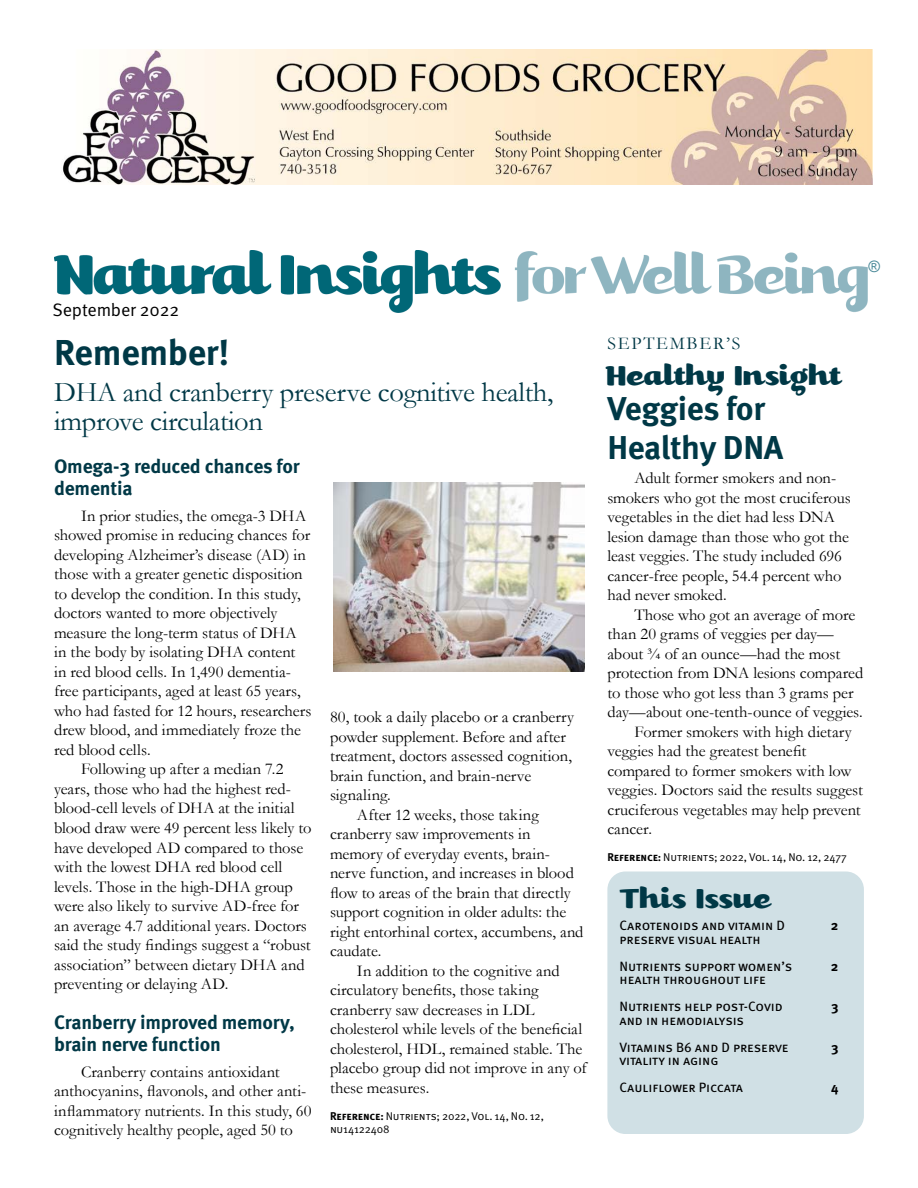
<style>
.page{position:relative;width:918px;height:1188px;background:#fff}
.page>*{position:absolute;margin:0;border:0;box-sizing:border-box;transform-origin:0 0}
.t1{font:700 36px "Meta OT";letter-spacing:-.015em;color:#003846}
.t2{font:33px "Kari OSF";color:#003846}
.t3{font:700 33px/39px "Meta OT";letter-spacing:-.01em;color:#003846}
.t4{font:28.5px/28.5px "Garamond";letter-spacing:-.01em;color:#003846}
.t5{font:700 19.5px/22.5px "Meta OT";letter-spacing:-.01em;color:#003846}
.t6{font:18px "Meta OT";letter-spacing:-.01em;color:#000}
.t7{font:18px "Garamond";letter-spacing:.1em;color:#003846}
.t8{font:16.5px/19.5px "Garamond";color:#000}
.t9{font:15.75px "Arial";color:#4a8998}
.t10{font:13.5px/27px "Meta OT";letter-spacing:-.005em;color:#000}
.t11{font:700 13.5px "Meta OT";color:#000}
.t12{font:11.25px/13.5px "Meta OT";letter-spacing:-.01em;color:#000}
.s1{font-weight:700}
</style>
<div class="page">
<img style="left:54px;top:251px;width:813px;height:61px">
<div style="left:607px;top:872px;width:257px;height:262px;background:#d0e0e5;border-radius:18px"></div>
<img style="left:333px;top:483px;width:252px;height:189px">
<img style="left:63px;top:50px;width:809px;height:134px">
<p class="t6" style="left:52px;top:299px;width:128px">September 2022</p>
<h1 class="t1" style="left:54px;top:330px;width:177px">Remember!</h1>
<h3 class="t4" style="left:54px;top:377px;width:501px">DHA and cranberry preserve cognitive health, improve circulation</h3>
<p class="t5" style="left:54px;top:455px;width:247px">Omega-3 reduced chances for dementia</p>
<p class="t8" style="left:81px;top:506px;width:227px">In prior studies, the omega-3 DHA</p>
<p class="t8" style="left:54px;top:525px;width:258px">showed promise in reducing chances for</p>
<p class="t8" style="left:54px;top:545px;width:254px">developing Alzheimer’s disease (AD) in</p>
<p class="t8" style="left:54px;top:564px;width:250px">those with a greater genetic disposition</p>
<p class="t8" style="left:54px;top:584px;width:248px">to develop the condition. In this study,</p>
<p class="t8" style="left:54px;top:603px;width:225px">doctors wanted to more objectively</p>
<p class="t8" style="left:54px;top:623px;width:244px">measure the long-term status of DHA</p>
<p class="t8" style="left:54px;top:642px;width:243px">in the body by isolating DHA content</p>
<p class="t8" style="left:54px;top:662px;width:238px">in red blood cells. In 1,490 dementia-</p>
<p class="t8" style="left:54px;top:681px;width:248px">free participants, aged at least 65 years,</p>
<p class="t8" style="left:54px;top:701px;width:259px">who had fasted for 12 hours, researchers</p>
<p class="t8" style="left:54px;top:720px;width:248px">drew blood, and immediately froze the</p>
<p class="t8" style="left:54px;top:740px;width:98px">red blood cells.</p>
<p class="t8" style="left:81px;top:759px;width:204px">Following up after a median 7.2</p>
<p class="t8" style="left:54px;top:779px;width:238px">years, those who had the highest red-</p>
<p class="t8" style="left:54px;top:798px;width:242px">blood-cell levels of DHA at the initial</p>
<p class="t8" style="left:54px;top:818px;width:259px">blood draw were 49 percent less likely to</p>
<p class="t8" style="left:54px;top:837px;width:251px">have developed AD compared to those</p>
<p class="t8" style="left:54px;top:857px;width:230px">with the lowest DHA red blood cell</p>
<p class="t8" style="left:54px;top:876px;width:240px">levels. Those in the high-DHA group</p>
<p class="t8" style="left:54px;top:896px;width:246px">were also likely to survive AD-free for</p>
<p class="t8" style="left:54px;top:915px;width:254px">an average 4.7 additional years. Doctors</p>
<p class="t8" style="left:54px;top:935px;width:258px">said the study findings suggest a “robust</p>
<p class="t8" style="left:54px;top:954px;width:252px">association” between dietary DHA and</p>
<p class="t8" style="left:54px;top:974px;width:176px">preventing or delaying AD.</p>
<p class="t5" style="left:54px;top:1011px;width:242px">Cranberry improved memory, brain nerve function</p>
<p class="t8" style="left:54px;top:1061px;width:259px;text-indent:27px">Cranberry contains antioxidant anthocyanins, flavonols, and other anti&shy;inflammatory nutrients. In this study, 60 cognitively healthy people, aged 50 to</p>
<p class="t8" style="left:330px;top:707px;width:246px">80, took a daily placebo or a cranberry</p>
<p class="t8" style="left:330px;top:727px;width:237px">powder supplement. Before and after</p>
<p class="t8" style="left:330px;top:746px;width:243px">treatment, doctors assessed cognition,</p>
<p class="t8" style="left:330px;top:766px;width:203px">brain function, and brain-nerve</p>
<p class="t8" style="left:330px;top:785px;width:62px">signaling.</p>
<p class="t8" style="left:357px;top:805px;width:183px">After 12 weeks, those taking</p>
<p class="t8" style="left:330px;top:824px;width:202px">cranberry saw improvements in</p>
<p class="t8" style="left:330px;top:844px;width:222px">memory of everyday events, brain-</p>
<p class="t8" style="left:330px;top:863px;width:245px">nerve function, and increases in blood</p>
<p class="t8" style="left:330px;top:883px;width:242px">flow to areas of the brain that directly</p>
<p class="t8" style="left:330px;top:902px;width:238px">support cognition in older adults: the</p>
<p class="t8" style="left:330px;top:922px;width:255px">right entorhinal cortex, accumbens, and</p>
<p class="t8" style="left:330px;top:941px;width:53px">caudate.</p>
<p class="t8" style="left:357px;top:961px;width:204px">In addition to the cognitive and</p>
<p class="t8" style="left:330px;top:980px;width:210px">circulatory benefits, those taking</p>
<p class="t8" style="left:330px;top:1000px;width:206px">cranberry saw decreases in LDL</p>
<p class="t8" style="left:330px;top:1019px;width:254px">cholesterol while levels of the beneficial</p>
<p class="t8" style="left:330px;top:1039px;width:254px">cholesterol, HDL, remained stable. The</p>
<p class="t8" style="left:330px;top:1058px;width:258px">placebo group did not improve in any of</p>
<p class="t8" style="left:330px;top:1078px;width:101px">these measures.</p>
<p class="t12" style="left:330px;top:1109px;width:215px"><span class="s1">Reference:</span> Nutrients; 2022, Vol. 14, No. 12, nu14122408</p>
<p class="t7" style="left:607px;top:332px;width:135px">SEPTEMBER’S</p>
<p class="t9" style="left:868px;top:255px;width:13px">®</p>
<h2 class="t2" style="left:606px;top:355px;width:237px">Healthy Insight</h2>
<h2 class="t3" style="left:607px;top:389px;width:178px">Veggies for<br>Healthy DNA</h2>
<p class="t8" style="left:607px;top:468px;width:245px;text-indent:27px">Adult former smokers and non&shy;smokers who got the most cruciferous vegetables in the diet had less DNA lesion damage than those who got the least veggies. The study included 696 cancer-free people, 54.4 percent who had never smoked.</p>
<p class="t8" style="left:634px;top:604px;width:222px">Those who got an average of more</p>
<p class="t8" style="left:607px;top:624px;width:228px">than 20 grams of veggies per day—</p>
<p class="t8" style="left:607px;top:643px;width:234px">about ¾ of an ounce—had the most</p>
<p class="t8" style="left:607px;top:663px;width:257px">protection from DNA lesions compared</p>
<p class="t8" style="left:607px;top:682px;width:248px">to those who got less than 3 grams per</p>
<p class="t8" style="left:607px;top:702px;width:257px">day—about one-tenth-ounce of veggies.</p>
<p class="t8" style="left:634px;top:721px;width:219px">Former smokers with high dietary</p>
<p class="t8" style="left:607px;top:741px;width:200px">veggies had the greatest benefit</p>
<p class="t8" style="left:607px;top:760px;width:246px">compared to former smokers with low</p>
<p class="t8" style="left:607px;top:780px;width:257px">veggies. Doctors said the results suggest</p>
<p class="t8" style="left:607px;top:799px;width:255px">cruciferous vegetables may help prevent</p>
<p class="t8" style="left:607px;top:819px;width:46px">cancer.</p>
<p class="t12" style="left:607px;top:851px;width:241px"><span class="s1">Reference:</span> Nutrients; 2022, Vol. 14, No. 12, 2477</p>
<h2 class="t2" style="left:620px;top:879px;width:153px">This Issue</h2>
<p class="t10" style="left:619px;top:912px;width:167px">Carotenoids and vitamin D</p>
<p class="t11" style="left:831px;top:917px;width:9px">2</p>
<p class="t10" style="left:619px;top:926px;width:175px">preserve visual health<br>Nutrients support women’s</p>
<p class="t11" style="left:831px;top:958px;width:9px">2</p>
<p class="t10" style="left:619px;top:966px;width:165px">health throughout life<br>Nutrients help post-Covid</p>
<p class="t10" style="left:619px;top:1007px;width:171px">and in hemodialysis<br>Vitamins B6 and D preserve</p>
<p class="t10" style="left:619px;top:1047px;width:125px">vitality in aging<br>Cauliflower Piccata</p>
<p class="t11" style="left:831px;top:998px;width:9px">3</p>
<p class="t11" style="left:831px;top:1039px;width:9px">3</p>
<p class="t11" style="left:831px;top:1079px;width:9px">4</p>
</div>
